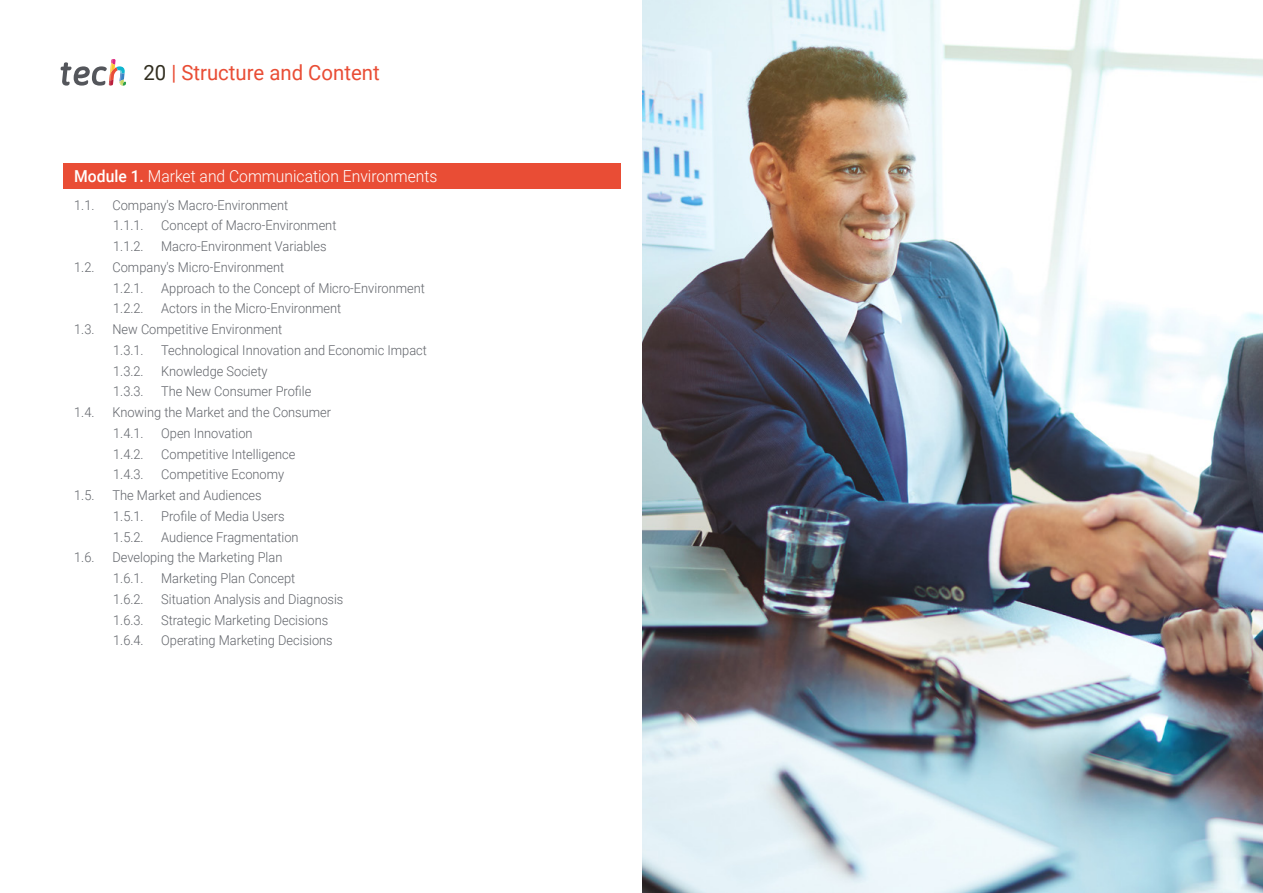
<style>
.page{position:relative;width:1263px;height:893px;background:#fff}
.page>*{position:absolute;margin:0;border:0;box-sizing:border-box;transform-origin:0 0}
.t1{font:21px "Roboto";color:#e94d35}
.t2{font:300 16.5px "Roboto";color:#fff;scale:.95 1}
.t3{font:300 13.5px/20.7px "Roboto";color:#61646a;scale:.95 1}
.s1{color:#312e20}
.s2{font-weight:500}
</style>
<div class="page">
<svg style="left:61px;top:59px;width:65px;height:27px"></svg>
<div style="left:63px;top:164px;width:558px;height:25px;background:#e94d35"></div>
<img style="left:642px;top:0;width:621px;height:893px">
<h1 class="t1" style="left:144px;top:57px;width:238px"><span class="s1">20</span> | Structure and Content</h1>
<p class="t2" style="left:74px;top:165px;width:384px"><span class="s2">Module 1.</span> Market and Communication Environments</p>
<p class="t3" style="left:74px;top:194px;width:23px">1.1.</p>
<p class="t3" style="left:112px;top:194px;width:187px">Company's Macro-Environment<br>1.1.1.</p>
<p class="t3" style="left:161px;top:215px;width:186px">Concept of Macro-Environment</p>
<p class="t3" style="left:113px;top:235px;width:34px">1.1.2.</p>
<p class="t3" style="left:161px;top:235px;width:176px">Macro-Environment Variables</p>
<p class="t3" style="left:74px;top:256px;width:23px">1.2.</p>
<p class="t3" style="left:112px;top:256px;width:182px">Company's Micro-Environment<br>1.2.1.</p>
<p class="t3" style="left:161px;top:277px;width:279px">Approach to the Concept of Micro-Environment</p>
<p class="t3" style="left:113px;top:298px;width:34px">1.2.2.</p>
<p class="t3" style="left:161px;top:298px;width:191px">Actors in the Micro-Environment</p>
<p class="t3" style="left:74px;top:318px;width:23px">1.3.</p>
<p class="t3" style="left:112px;top:318px;width:180px">New Competitive Environment<br>1.3.1.</p>
<p class="t3" style="left:161px;top:339px;width:281px">Technological Innovation and Economic Impact</p>
<p class="t3" style="left:113px;top:360px;width:34px">1.3.2.</p>
<p class="t3" style="left:161px;top:360px;width:114px">Knowledge Society</p>
<p class="t3" style="left:113px;top:381px;width:34px">1.3.3.</p>
<p class="t3" style="left:161px;top:381px;width:160px">The New Consumer Profile</p>
<p class="t3" style="left:74px;top:401px;width:23px">1.4.</p>
<p class="t3" style="left:112px;top:401px;width:232px">Knowing the Market and the Consumer<br>1.4.1.</p>
<p class="t3" style="left:161px;top:422px;width:98px">Open Innovation</p>
<p class="t3" style="left:113px;top:443px;width:34px">1.4.2.</p>
<p class="t3" style="left:161px;top:443px;width:143px">Competitive Intelligence</p>
<p class="t3" style="left:113px;top:464px;width:34px">1.4.3.</p>
<p class="t3" style="left:161px;top:464px;width:131px">Competitive Economy</p>
<p class="t3" style="left:74px;top:484px;width:23px">1.5.</p>
<p class="t3" style="left:112px;top:484px;width:159px">The Market and Audiences<br>1.5.1.</p>
<p class="t3" style="left:161px;top:505px;width:131px">Profile of Media Users</p>
<p class="t3" style="left:113px;top:526px;width:34px">1.5.2.</p>
<p class="t3" style="left:161px;top:526px;width:146px">Audience Fragmentation</p>
<p class="t3" style="left:74px;top:547px;width:23px">1.6.</p>
<p class="t3" style="left:112px;top:547px;width:180px">Developing the Marketing Plan<br>1.6.1.</p>
<p class="t3" style="left:161px;top:567px;width:143px">Marketing Plan Concept</p>
<p class="t3" style="left:113px;top:588px;width:34px">1.6.2.</p>
<p class="t3" style="left:161px;top:588px;width:193px">Situation Analysis and Diagnosis</p>
<p class="t3" style="left:113px;top:609px;width:34px">1.6.3.</p>
<p class="t3" style="left:161px;top:609px;width:177px">Strategic Marketing Decisions</p>
<p class="t3" style="left:113px;top:630px;width:34px">1.6.4.</p>
<p class="t3" style="left:161px;top:630px;width:182px">Operating Marketing Decisions</p>
</div>
